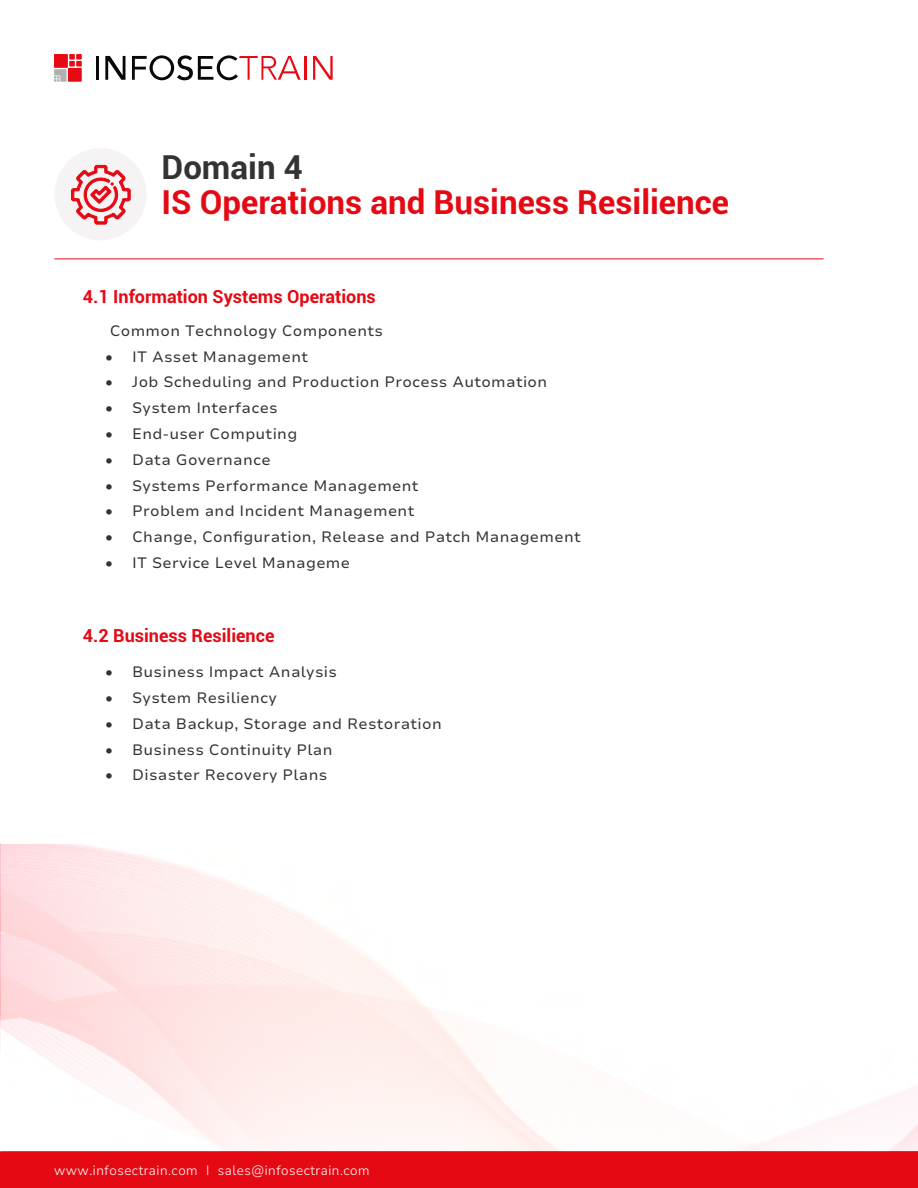
<style>
.page{position:relative;width:918px;height:1188px;background:#fff}
.page>*{position:absolute;margin:0;border:0;box-sizing:border-box;transform-origin:0 0}
.t1{font:700 33px "Roboto";color:#e50914}
.t2{font:700 33px "Roboto";color:#333}
.t3{font:700 18px "Roboto";color:#e50914}
.t4{font:200 15px "Nunito Sans 12 pt";letter-spacing:.02em;color:#333}
.t5{font:200 13.5px "Nunito Sans 12 pt";letter-spacing:.04em;color:#fff}
</style>
<div class="page">
<div style="left:0;top:1151px;width:918px;height:37px;background:#e50914"></div>
<svg style="left:54px;top:54px;width:28px;height:28px"></svg>
<hr style="left:96px;top:56px;width:3px;height:24px;background:#080808">
<svg style="left:105px;top:56px;width:20px;height:24px"></svg>
<svg style="left:132px;top:55px;width:169px;height:26px"></svg>
<hr style="left:304px;top:56px;width:2px;height:24px;background:#e60a14">
<svg style="left:313px;top:56px;width:20px;height:24px"></svg>
<div style="left:54px;top:148px;width:93px;height:92px;background:#f6f3f4;border-radius:50%"></div>
<hr style="left:54px;top:259px;width:769px;height:1px;background:#e50914">
<svg style="left:71px;top:165px;width:59px;height:59px"></svg>
<h1 class="t2" style="left:162px;top:144px;width:143px">Domain 4</h1>
<h1 class="t1" style="left:162px;top:179px;width:569px">IS Operations and Business Resilience</h1>
<p class="t3" style="left:83px;top:283px;width:294px">4.1 Information Systems Operations</p>
<p class="t4" style="left:110px;top:320px;width:275px">Common Technology Components</p>
<p class="t4" style="left:105px;top:346px;width:205px">• IT Asset Management</p>
<p class="t4" style="left:105px;top:372px;width:444px">• Job Scheduling and Production Process Automation</p>
<p class="t4" style="left:105px;top:398px;width:174px">• System Interfaces</p>
<p class="t4" style="left:105px;top:423px;width:194px">• End-user Computing</p>
<p class="t4" style="left:105px;top:449px;width:167px">• Data Governance</p>
<p class="t4" style="left:105px;top:475px;width:315px">• Systems Performance Management</p>
<p class="t4" style="left:105px;top:501px;width:311px">• Problem and Incident Management</p>
<p class="t4" style="left:105px;top:527px;width:477px">• Change, Configuration, Release and Patch Management</p>
<p class="t4" style="left:105px;top:552px;width:246px">• IT Service Level Manageme</p>
<p class="t3" style="left:83px;top:623px;width:193px">4.2 Business Resilience</p>
<p class="t4" style="left:105px;top:662px;width:233px">• Business Impact Analysis</p>
<p class="t4" style="left:105px;top:688px;width:173px">• System Resiliency</p>
<p class="t4" style="left:105px;top:713px;width:338px">• Data Backup, Storage and Restoration</p>
<p class="t4" style="left:105px;top:739px;width:229px">• Business Continuity Plan</p>
<p class="t4" style="left:105px;top:765px;width:224px">• Disaster Recovery Plans</p>
<p class="t5" style="left:54px;top:1161px;width:317px">www.infosectrain.com I sales@infosectrain.com</p>
</div>
